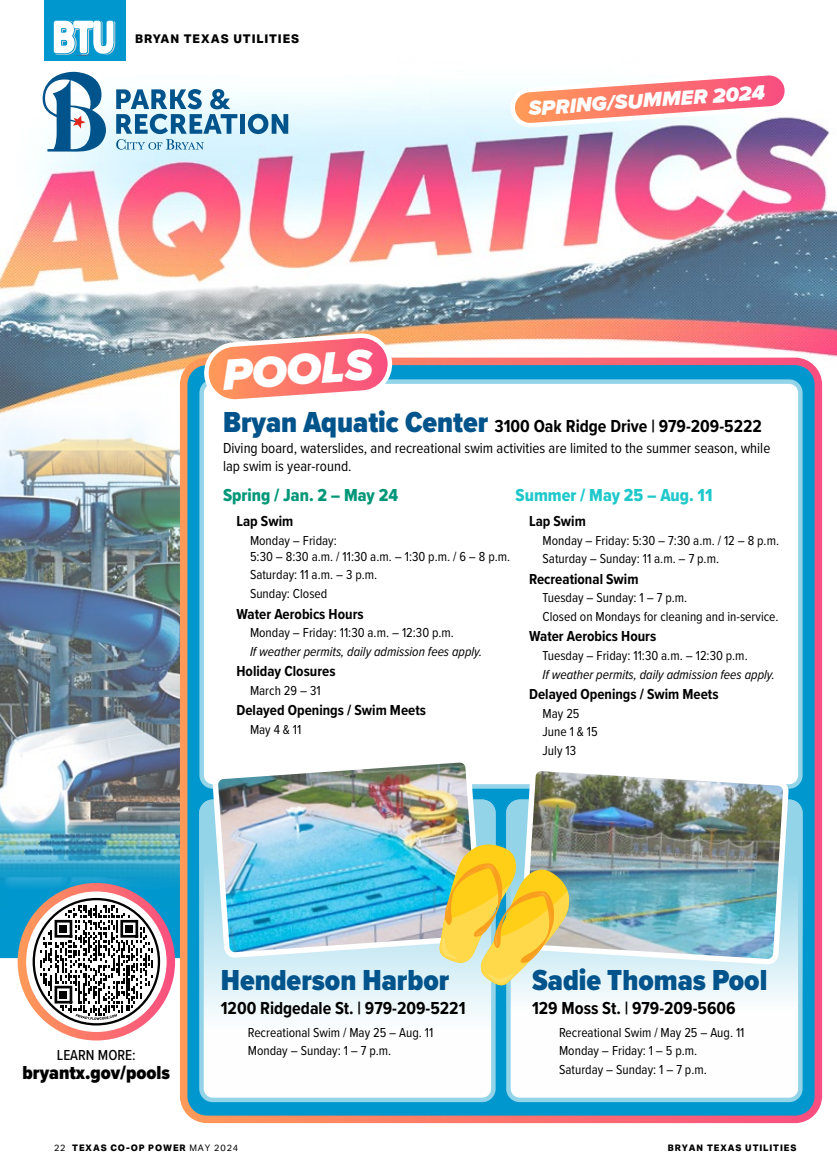
<style>
.page{position:relative;width:837px;height:1175px;background:#fff}
.page>*{position:absolute;margin:0;border:0;box-sizing:border-box;transform-origin:0 0}
.t1{font:italic 900 45px "Proxima Nova";color:#fff}
.t2{font:900 30px "Proxima Nova Cond";color:#00538b}
.t3{font:italic 900 21px "Proxima Nova";color:#fff}
.t4{font:900 19.5px "Proxima Nova Cond";color:#000}
.t5{font:700 18px "Proxima Nova Cond";color:#000}
.t6{font:18px "Proxima Nova Cond Extrabld";color:#1ec8cb}
.t7{font:18px "Proxima Nova Cond Extrabld";color:#009778}
.t8{font:700 15px "Proxima Nova Cond";color:#000}
.t9{font:15px/18px "Proxima Nova Cond";color:#000}
.t10{font:500 15px "Proxima Nova Cond";color:#000}
.t11{font:13.5px/18.6px "Proxima Nova Cond";color:#000}
.t12{font:italic 13.5px "Proxima Nova Cond";color:#000}
.t13{font:800 12px "Aktiv Grotesk";letter-spacing:.075em;color:#000}
.t14{font:800 9px "Aktiv Grotesk";letter-spacing:.1em;color:#000}
.s1{font-weight:900;font-size:30px;color:#00538b}
.s2{font-weight:400}
</style>
<div class="page">
<img style="left:0;top:41px;width:837px;height:402px">
<div style="left:44px;top:0;width:81px;height:60px;background:#0097ce"></div>
<svg style="left:54px;top:21px;width:61px;height:34px"></svg>
<img style="left:0;top:393px;width:180px;height:515px">
<svg style="left:43px;top:72px;width:65px;height:80px"></svg>
<svg style="left:116px;top:89px;width:121px;height:61px;background:#90bbd3"></svg>
<div style="left:240px;top:114px;width:5px;height:20px;background:#00538b"></div>
<svg style="left:248px;top:114px;width:40px;height:20px"></svg>
<div style="left:184px;top:361px;width:634px;height:758px;background:#0097ce;border-radius:23px"></div>
<div style="left:180px;top:357px;width:642px;height:766px;border:8px solid #fff;border-radius:23px"></div>
<div style="left:202px;top:381px;width:598px;height:405px;background:#fff;border-radius:11px"></div>
<div style="left:199px;top:379px;width:604px;height:409px;border:4px solid #93d4e9;border-radius:11px"></div>
<svg style="left:203px;top:335px;width:190px;height:67px"></svg>
<svg style="left:199px;top:799px;width:297px;height:303px;background:#e7f5f9"></svg>
<svg style="left:506px;top:799px;width:297px;height:303px;background:#edf7fa"></svg>
<img style="left:215px;top:762px;width:267px;height:195px">
<img style="left:517px;top:771px;width:275px;height:196px">
<svg style="left:434px;top:844px;width:136px;height:148px;background:#dbd07e"></svg>
<div style="left:18px;top:883px;width:157px;height:157px;border:9px solid #fff;border-radius:50%"></div>
<svg style="left:26px;top:891px;width:141px;height:141px"></svg>
<svg style="left:509px;top:73px;width:281px;height:53px"></svg>
<p class="t13" style="left:135px;top:32px;width:165px">BRYAN TEXAS UTILITIES</p>
<h1 class="t1" style="left:220px;top:341px;width:152px;rotate:-4deg">POOLS</h1>
<h3 class="t3" style="left:528px;top:93px;width:238px;rotate:-4deg">SPRING/SUMMER 2024</h3>
<h3 class="t5" style="left:223px;top:413px;width:540px"><span class="s1">Bryan Aquatic Center</span> 3100 Oak Ridge Drive | 979-209-5222</h3>
<p class="t9" style="left:223px;top:438px;width:549px">Diving board, waterslides, and recreational swim activities are limited to the summer season, while lap swim is year-round.</p>
<h3 class="t7" style="left:223px;top:482px;width:177px">Spring / Jan. 2 – May 24</h3>
<p class="t8" style="left:237px;top:510px;width:58px">Lap Swim</p>
<p class="t11" style="left:250px;top:531px;width:262px;line-height:16.2px">Monday – Friday:<br>5:30 – 8:30 a.m. / 11:30 a.m. – 1:30 p.m. / 6 – 8 p.m.</p>
<p class="t11" style="left:250px;top:565px;width:129px">Saturday: 11 a.m. – 3 p.m.<br>Sunday: Closed</p>
<p class="t8" style="left:237px;top:602px;width:129px">Water Aerobics Hours</p>
<p class="t11" style="left:250px;top:623px;width:206px">Monday – Friday: 11:30 a.m. – 12:30 p.m.</p>
<p class="t12" style="left:250px;top:641px;width:234px">If weather permits, daily admission fees apply.</p>
<p class="t8" style="left:237px;top:660px;width:101px">Holiday Closures</p>
<p class="t11" style="left:250px;top:680px;width:72px">March 29 – 31</p>
<p class="t8" style="left:237px;top:699px;width:191px">Delayed Openings / Swim Meets</p>
<p class="t11" style="left:250px;top:719px;width:53px">May 4 &amp; 11</p>
<h3 class="t6" style="left:516px;top:482px;width:198px">Summer / May 25 – Aug. 11</h3>
<p class="t8" style="left:529px;top:510px;width:58px">Lap Swim</p>
<p class="t11" style="left:543px;top:530px;width:238px">Monday – Friday: 5:30 – 7:30 a.m. / 12 – 8 p.m.<br>Saturday – Sunday: 11 a.m. – 7 p.m.</p>
<p class="t8" style="left:529px;top:567px;width:111px">Recreational Swim</p>
<p class="t11" style="left:543px;top:588px;width:237px">Tuesday – Sunday: 1 – 7 p.m.<br>Closed on Mondays for cleaning and in-service.</p>
<p class="t8" style="left:529px;top:625px;width:129px">Water Aerobics Hours</p>
<p class="t11" style="left:543px;top:645px;width:207px">Tuesday – Friday: 11:30 a.m. – 12:30 p.m.</p>
<p class="t12" style="left:543px;top:664px;width:234px">If weather permits, daily admission fees apply.</p>
<p class="t8" style="left:529px;top:683px;width:191px">Delayed Openings / Swim Meets</p>
<p class="t11" style="left:543px;top:703px;width:57px">May 25<br>June 1 &amp; 15<br>July 13</p>
<p class="t10" style="left:57px;top:1043px;width:80px">LEARN MORE:</p>
<h3 class="t4" style="left:23px;top:1058px;width:149px">bryantx.gov/pools</h3>
<h2 class="t2" style="left:221px;top:957px;width:230px">Henderson Harbor</h2>
<h3 class="t5" style="left:221px;top:994px;width:246px">1200 Ridgedale St. | 979-209-5221</h3>
<p class="t11" style="left:248px;top:1022px;width:187px">Recreational Swim / May 25 – Aug. 11<br>Monday – Sunday: 1 – 7 p.m.</p>
<h2 class="t2" style="left:532px;top:957px;width:237px">Sadie Thomas Pool</h2>
<h3 class="t5" style="left:532px;top:994px;width:205px">129 Moss St. | 979-209-5606</h3>
<p class="t11" style="left:559px;top:1022px;width:187px">Recreational Swim / May 25 – Aug. 11<br>Monday – Friday: 1 – 5 p.m.<br>Saturday – Sunday: 1 – 7 p.m.</p>
<p class="t14" style="left:54px;top:1143px;width:186px"><span class="s2">22</span> TEXAS CO-OP POWER <span class="s2">MAY 2024</span></p>
<p class="t14" style="left:668px;top:1143px;width:130px">BRYAN TEXAS UTILITIES</p>
</div>
